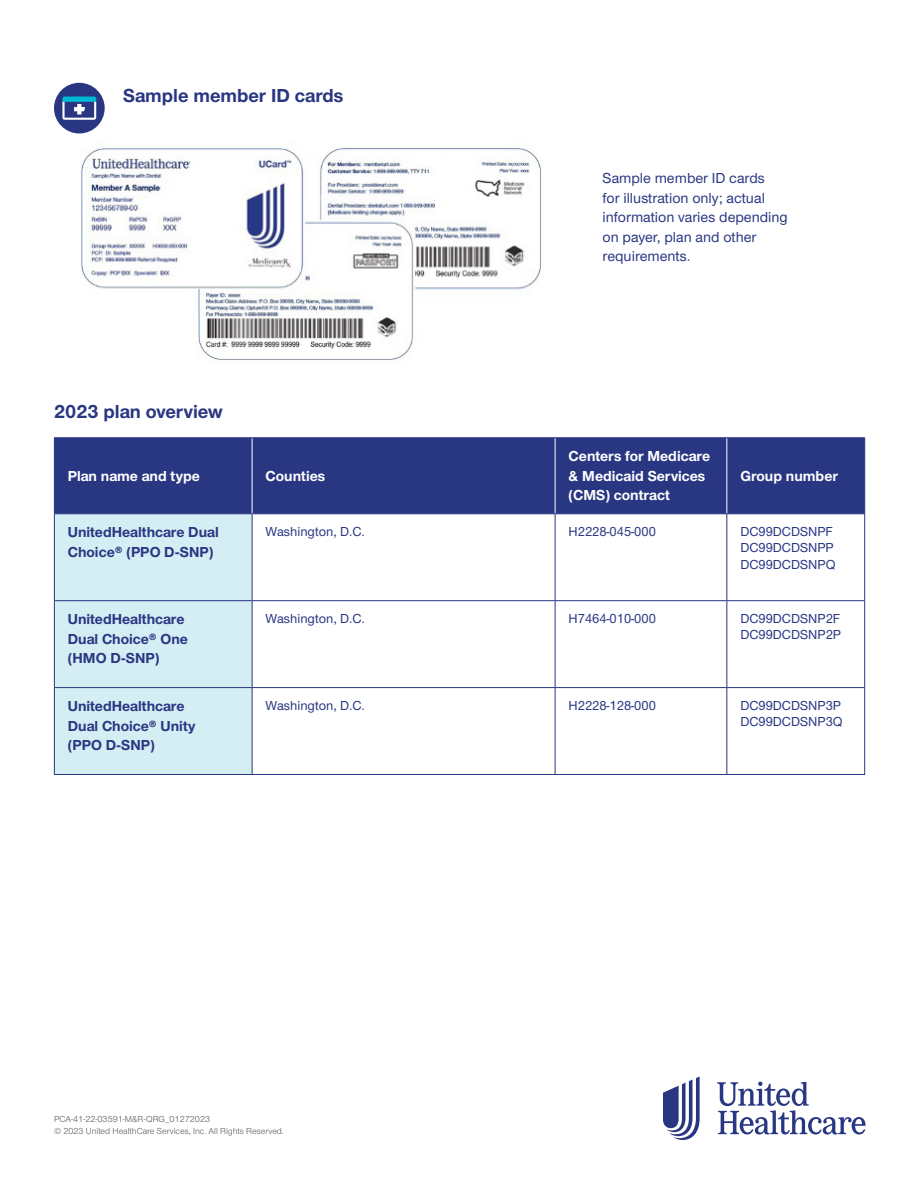
<style>
.page{position:relative;width:918px;height:1188px;background:#fff}
.page>*{position:absolute;margin:0;border:0;box-sizing:border-box;transform-origin:0 0}
.t1{font:700 19.5px "UHC Sans";color:#293682}
.t2{font:700 15px/19.5px "UHC Sans";color:#293682}
.t3{font:500 15px/19.5px "UHC Sans";color:#293682}
.t4{font:700 15px/19.5px "UHC Sans";color:#fff}
.t5{font:500 13.5px/16.2px "UHC Sans";color:#293682}
.t6{font:9px "UHC Sans";color:#5a5a5a}
.t7{font:9px "UHC Sans";color:#58595b}
</style>
<div class="page">
<svg style="left:663px;top:1076px;width:37px;height:64px"></svg>
<svg style="left:717px;top:1082px;width:148px;height:53px"></svg>
<div style="left:54px;top:83px;width:51px;height:50px;background:#293682;border-radius:50%"></div>
<svg style="left:62px;top:97px;width:34px;height:23px"></svg>
<img style="left:81px;top:144px;width:461px;height:216px">
<div style="left:55px;top:438px;width:809px;height:75px;background:#293682"></div>
<div style="left:55px;top:514px;width:197px;height:260px;background:#d5eef4"></div>
<hr style="left:54px;top:514px;width:1px;height:86px;background:#293682">
<hr style="left:252px;top:514px;width:1px;height:86px;background:#293682">
<hr style="left:555px;top:514px;width:1px;height:86px;background:#293682">
<hr style="left:726px;top:514px;width:1px;height:86px;background:#293682">
<hr style="left:864px;top:514px;width:1px;height:86px;background:#293682">
<hr style="left:54px;top:600px;width:198px;height:1px;background:#293682">
<hr style="left:54px;top:601px;width:1px;height:86px;background:#293682">
<hr style="left:252px;top:600px;width:303px;height:1px;background:#293682">
<hr style="left:252px;top:601px;width:1px;height:86px;background:#293682">
<hr style="left:555px;top:600px;width:172px;height:1px;background:#293682">
<hr style="left:555px;top:601px;width:1px;height:86px;background:#293682">
<hr style="left:727px;top:600px;width:138px;height:1px;background:#293682">
<hr style="left:726px;top:601px;width:1px;height:86px;background:#293682">
<hr style="left:864px;top:601px;width:1px;height:86px;background:#293682">
<hr style="left:54px;top:687px;width:198px;height:1px;background:#293682">
<hr style="left:54px;top:688px;width:1px;height:86px;background:#293682">
<hr style="left:252px;top:687px;width:303px;height:1px;background:#293682">
<hr style="left:252px;top:688px;width:1px;height:86px;background:#293682">
<hr style="left:555px;top:687px;width:172px;height:1px;background:#293682">
<hr style="left:555px;top:688px;width:1px;height:86px;background:#293682">
<hr style="left:727px;top:687px;width:138px;height:1px;background:#293682">
<hr style="left:726px;top:688px;width:1px;height:86px;background:#293682">
<hr style="left:864px;top:688px;width:1px;height:86px;background:#293682">
<hr style="left:54px;top:774px;width:198px;height:1px;background:#293682">
<hr style="left:252px;top:774px;width:303px;height:1px;background:#293682">
<hr style="left:555px;top:774px;width:172px;height:1px;background:#293682">
<hr style="left:727px;top:774px;width:138px;height:1px;background:#293682">
<hr style="left:252px;top:438px;width:1px;height:75px;background:#fff">
<hr style="left:555px;top:438px;width:1px;height:75px;background:#fff">
<hr style="left:726px;top:438px;width:1px;height:75px;background:#fff">
<hr style="left:54px;top:437px;width:198px;height:1px;background:#293682">
<hr style="left:54px;top:438px;width:1px;height:75px;background:#293682">
<hr style="left:252px;top:437px;width:303px;height:1px;background:#293682">
<hr style="left:555px;top:437px;width:172px;height:1px;background:#293682">
<hr style="left:727px;top:437px;width:138px;height:1px;background:#293682">
<hr style="left:864px;top:438px;width:1px;height:75px;background:#293682">
<hr style="left:54px;top:513px;width:198px;height:1px;background:#293682">
<hr style="left:252px;top:513px;width:303px;height:1px;background:#293682">
<hr style="left:555px;top:513px;width:172px;height:1px;background:#293682">
<hr style="left:727px;top:513px;width:138px;height:1px;background:#293682">
<h1 class="t1" style="left:123px;top:82px;width:222px">Sample member ID cards</h1>
<h1 class="t1" style="left:54px;top:398px;width:170px">2023 plan overview</h1>
<p class="t4" style="left:68px;top:466px;width:133px">Plan name and type</p>
<p class="t4" style="left:266px;top:466px;width:61px">Counties</p>
<p class="t3" style="left:603px;top:168px;width:187px">Sample member ID cards<br>for illustration only; actual information varies depending on payer, plan and other requirements.</p>
<p class="t4" style="left:569px;top:446px;width:143px">Centers for Medicare &amp; Medicaid Services (CMS) contract</p>
<p class="t4" style="left:740px;top:466px;width:99px">Group number</p>
<p class="t2" style="left:68px;top:522px;width:152px">UnitedHealthcare Dual<br>Choice® (PPO D-SNP)</p>
<p class="t5" style="left:266px;top:523px;width:101px">Washington, D.C.</p>
<p class="t5" style="left:569px;top:523px;width:89px">H2228-045-000</p>
<p class="t5" style="left:740px;top:523px;width:97px">DC99DCDSNPF<br>DC99DCDSNPP<br>DC99DCDSNPQ</p>
<p class="t2" style="left:68px;top:609px;width:122px">UnitedHealthcare<br>Dual Choice® One (HMO D-SNP)</p>
<p class="t5" style="left:266px;top:610px;width:101px">Washington, D.C.</p>
<p class="t5" style="left:569px;top:610px;width:89px">H7464-010-000</p>
<p class="t5" style="left:740px;top:610px;width:102px">DC99DCDSNP2F<br>DC99DCDSNP2P</p>
<p class="t2" style="left:68px;top:696px;width:129px">UnitedHealthcare<br>Dual Choice® Unity (PPO D-SNP)</p>
<p class="t5" style="left:266px;top:697px;width:101px">Washington, D.C.</p>
<p class="t5" style="left:569px;top:697px;width:89px">H2228-128-000</p>
<p class="t5" style="left:740px;top:697px;width:104px">DC99DCDSNP3P<br>DC99DCDSNP3Q</p>
<p class="t7" style="left:54px;top:1113px;width:158px">PCA-41-22-03591-M&amp;R-QRG_01272023</p>
<p class="t6" style="left:54px;top:1125px;width:231px">© 2023 United HealthCare Services, Inc. All Rights Reserved.</p>
</div>
